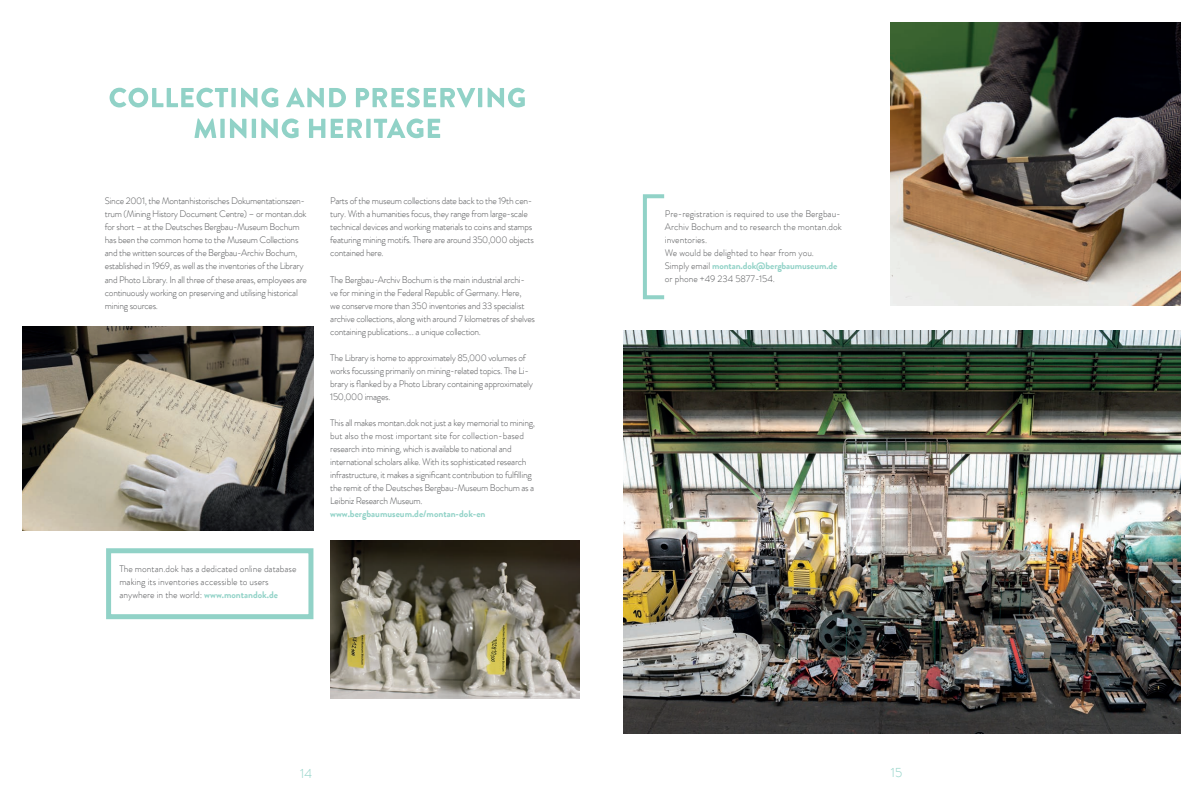
<style>
.page{position:relative;width:1202px;height:806px;background:#fff}
.page>*{position:absolute;margin:0;border:0;box-sizing:border-box;transform-origin:0 0}
.t1{font:300 13.2px "Brandon Grotesque Office";color:#91d2c7}
.t2{font:300 9.5px/13px "Brandon Grotesque Office";letter-spacing:-.03em;color:#57585a}
.t3{font:300 9.5px/13px "Brandon Grotesque Office";color:#57585a}
.t4{font:700 9.5px "Brandon Grotesque Office";color:#91d2c7}
.s1{font-weight:700;color:#91d2c7}
</style>
<div class="page">
<img style="left:23px;top:326px;width:290px;height:204px">
<svg style="left:194px;top:118px;width:246px;height:20px"></svg>
<svg style="left:110px;top:88px;width:415px;height:19px"></svg>
<div style="left:106px;top:548px;width:207px;height:70px;background:#fff;border:5px solid #91d2c7"></div>
<img style="left:330px;top:540px;width:250px;height:157px">
<div style="left:643px;top:194px;width:23px;height:105px;background:#fff;border:4px solid #91d2c7"></div>
<img style="left:890px;top:23px;width:291px;height:282px">
<img style="left:624px;top:330px;width:557px;height:403px">
<p class="t2" style="left:105px;top:194px;width:204px">Since 2001, the Montanhistorisches Dokumentationszen&shy;trum (Mining History Document Centre) – or montan.dok for short – at the Deutsches Bergbau-Museum Bochum has been the common home to the Museum Collections and the written sources of the Bergbau-Archiv Bochum, established in 1969, as well as the inventories of the Library and Photo Library. In all three of these areas, employees are continuously working on preserving and utilising historical mining sources.</p>
<p class="t2" style="left:330px;top:194px;width:205px">Parts of the museum collections date back to the 19th cen&shy;tury. With a humanities focus, they range from large-scale technical devices and working materials to coins and stamps featuring mining motifs. There are around 350,000 objects contained here.</p>
<p class="t2" style="left:330px;top:272px;width:206px">The Bergbau-Archiv Bochum is the main industrial archi&shy;ve for mining in the Federal Republic of Germany. Here,<br>we conserve more than 350 inventories and 33 specialist archive collections, along with around 7 kilometres of shelves containing publications... a unique collection.</p>
<p class="t2" style="left:330px;top:350px;width:204px">The Library is home to approximately 85,000 volumes of works focussing primarily on mining-related topics. The Li&shy;brary is flanked by a Photo Library containing approximately 150,000 images.</p>
<p class="t2" style="left:330px;top:415px;width:206px">This all makes montan.dok not just a key memorial to mining, but also the most important site for collection-based research into mining, which is available to national and international scholars alike. With its sophisticated research infrastructure, it makes a significant contribution to fulfilling the remit of the Deutsches Bergbau-Museum Bochum as a Leibniz Research Museum.</p>
<p class="t4" style="left:330px;top:506px;width:157px">www.bergbaumuseum.de/montan-dok-en</p>
<p class="t3" style="left:119px;top:562px;width:179px">The montan.dok has a dedicated online database making its inventories accessible to users anywhere in the world: <span class="s1">www.montandok.de</span></p>
<h1 class="t1" style="left:300px;top:764px;width:13px">14</h1>
<p class="t3" style="left:665px;top:207px;width:178px">Pre-registration is required to use the Bergbau-Archiv Bochum and to research the montan.dok inventories.<br>We would be delighted to hear from you.<br>Simply email <span class="s1">montan.dok@bergbaumuseum.de </span>or phone +49 234 5877-154.</p>
<h1 class="t1" style="left:891px;top:762px;width:13px">15</h1>
</div>
